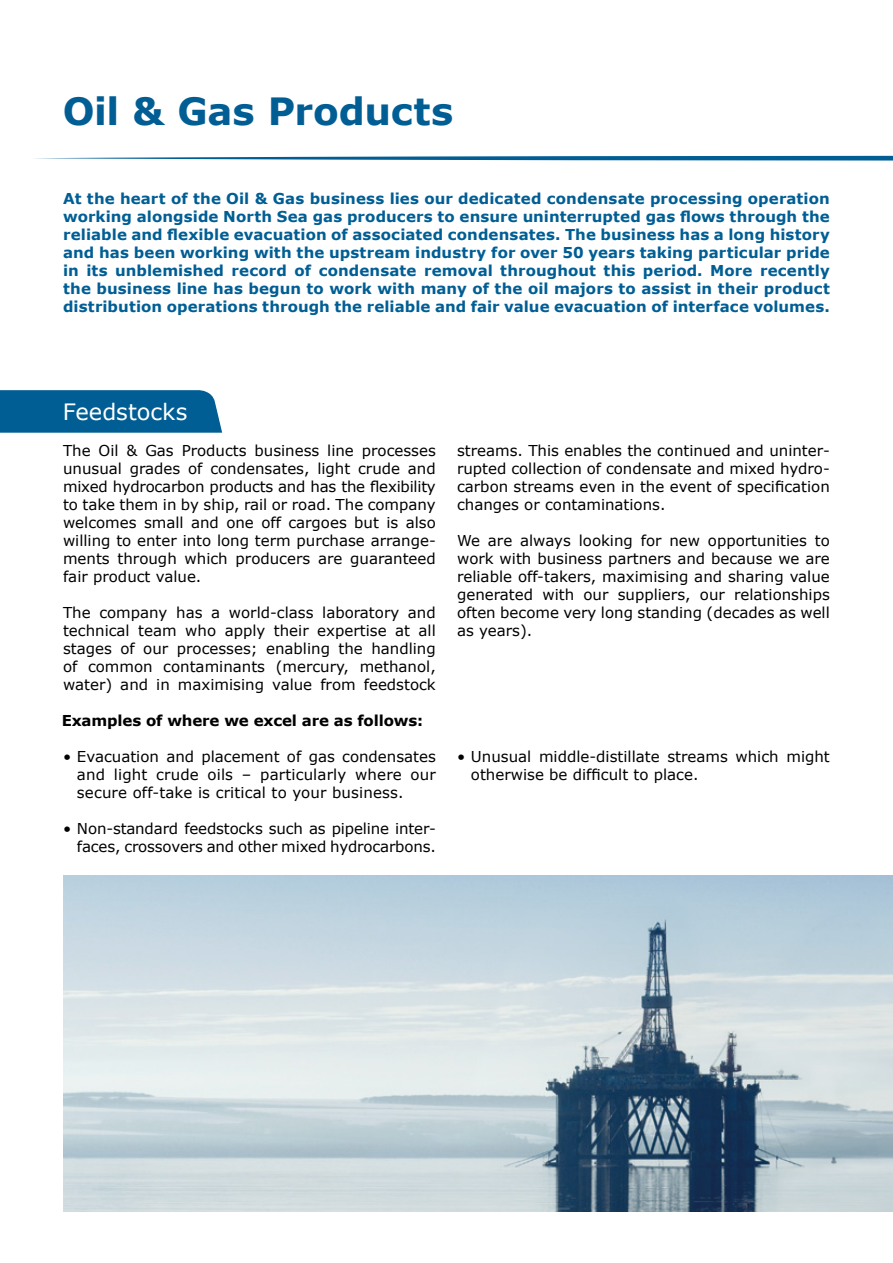
<style>
.page{position:relative;width:893px;height:1263px;background:#fff}
.page>*{position:absolute;margin:0;border:0;box-sizing:border-box;transform-origin:0 0}
.t1{font:700 37.5px "Verdana";letter-spacing:-.005em;color:#005e94}
.t2{font:22.5px "Verdana";color:#fff}
.t3{font:15px/18px "Verdana";color:#000;text-align:justify}
.t4{font:700 15px/18px "Verdana";letter-spacing:.005em;color:#005e94;text-align:justify}
.t5{font:700 15px "Verdana";letter-spacing:-.01em;color:#000}
</style>
<div class="page">
<img style="left:64px;top:875px;width:829px;height:337px">
<svg style="left:35px;top:156px;width:858px;height:5px"></svg>
<svg style="left:0;top:390px;width:222px;height:43px;background:#086397"></svg>
<h1 class="t1" style="left:63px;top:87px;width:392px">Oil &amp; Gas Products</h1>
<p class="t4" style="left:63px;top:189px;width:768px">At the heart of the Oil &amp; Gas business lies our dedicated condensate processing operation working alongside North Sea gas producers to ensure uninterrupted gas flows through the reliable and flexible evacuation of associated condensates. The business has a long history and has been working with the upstream industry for over 50 years taking particular pride in its unblemished record of condensate removal throughout this period. More recently the business line has begun to work with many of the oil majors to assist in their product distribution operations through the reliable and fair value evacuation of interface volumes.</p>
<h2 class="t2" style="left:63px;top:397px;width:126px">Feedstocks</h2>
<p class="t3" style="left:63px;top:442px;width:374px">The Oil &amp; Gas Products business line processes unusual grades of condensates, light crude and mixed hydrocarbon products and has the flexibility to take them in by ship, rail or road. The company welcomes small and one off cargoes but is also willing to enter into long term purchase arrange&shy;ments through which producers are guaranteed fair product value.</p>
<p class="t3" style="left:63px;top:604px;width:374px">The company has a world-class laboratory and technical team who apply their expertise at all stages of our processes; enabling the handling of common contaminants (mercury, methanol, water) and in maximising value from feedstock</p>
<p class="t5" style="left:62px;top:711px;width:363px">Examples of where we excel are as follows:</p>
<p class="t3" style="left:77px;top:748px;width:360px;text-indent:-14px">• Evacuation and placement of gas condensates and light crude oils – particularly where our secure off-take is critical to your business.</p>
<p class="t3" style="left:63px;top:820px;width:374px;text-align:right">• Non-standard feedstocks such as pipeline inter&shy;faces, crossovers and other mixed hydrocarbons.</p>
<p class="t3" style="left:457px;top:442px;width:374px">streams. This enables the continued and uninter&shy;rupted collection of condensate and mixed hydro&shy;carbon streams even in the event of specification changes or contaminations.</p>
<p class="t3" style="left:457px;top:532px;width:374px">We are always looking for new opportunities to work with business partners and because we are reliable off-takers, maximising and sharing value generated with our suppliers, our relationships often become very long standing (decades as well as years).</p>
<p class="t3" style="left:471px;top:748px;width:360px;text-indent:-14px">• Unusual middle-distillate streams which might otherwise be difficult to place.</p>
</div>
